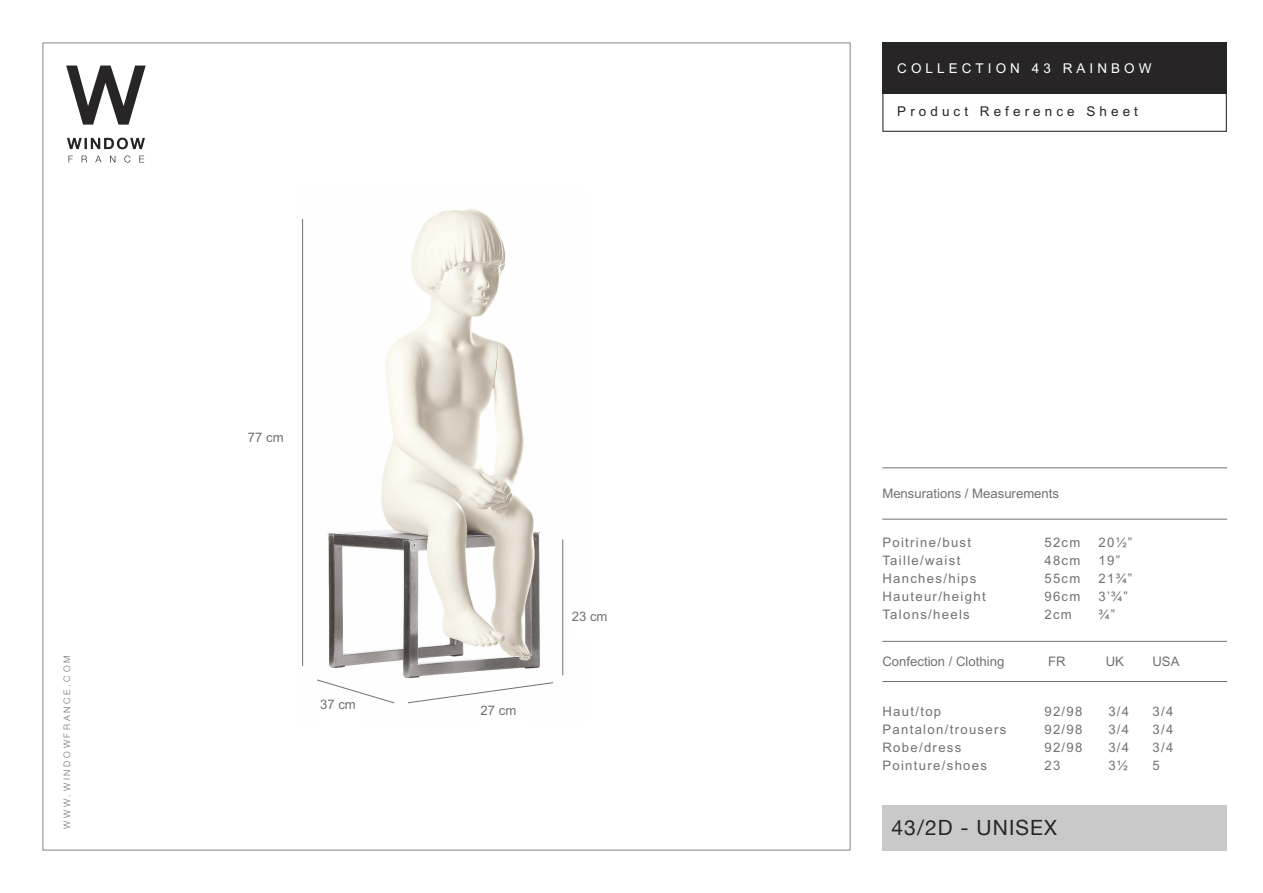
<style>
.page{position:relative;width:1263px;height:893px;background:#fff}
.page>*{position:absolute;margin:0;border:0;box-sizing:border-box;transform-origin:0 0}
.t1{font:21px "Helvetica Neue";letter-spacing:.05em;color:#272526}
.t2{font:13.5px "Arial";letter-spacing:.3em;color:#272526}
.t3{font:13.5px "Arial";letter-spacing:.3em;color:#fff}
.t4{font:13.2px "Arial";letter-spacing:.1em;color:#727172}
.t5{font:13.2px "Arial";color:#727172}
.t6{font:300 9px "Helvetica Neue LT Std";letter-spacing:.3em;color:#727172}
</style>
<div class="page">
<div style="left:882px;top:43px;width:345px;height:51px;background:#272526"></div>
<div style="left:882px;top:43px;width:345px;height:89px;border:1px solid #272526"></div>
<div style="left:882px;top:805px;width:345px;height:45px;background:#c9c9c9"></div>
<img style="left:302px;top:209px;width:262px;height:495px">
<hr style="left:302px;top:219px;width:1px;height:447px;background:#727172">
<svg style="left:317px;top:680px;width:77px;height:23px"></svg>
<svg style="left:408px;top:682px;width:145px;height:21px"></svg>
<hr style="left:562px;top:539px;width:1px;height:136px;background:#727172">
<div style="left:320px;top:699px;width:45px;height:28px;background:#fff"></div>
<hr style="left:882px;top:519px;width:345px;height:1px;background:#727172">
<hr style="left:882px;top:468px;width:345px;height:1px;background:#727172">
<hr style="left:882px;top:681px;width:345px;height:1px;background:#727172">
<hr style="left:882px;top:641px;width:345px;height:1px;background:#727172">
<svg style="left:66px;top:66px;width:80px;height:59px"></svg>
<svg style="left:69px;top:156px;width:4px;height:6px"></svg>
<svg style="left:82px;top:156px;width:5px;height:6px"></svg>
<svg style="left:95px;top:156px;width:6px;height:6px"></svg>
<svg style="left:110px;top:156px;width:5px;height:6px"></svg>
<svg style="left:124px;top:156px;width:6px;height:7px"></svg>
<svg style="left:139px;top:156px;width:5px;height:6px"></svg>
<svg style="left:67px;top:137px;width:78px;height:12px"></svg>
<p class="t6" style="left:64px;top:828px;width:174px;rotate:-90deg">WWW.WINDOWFRANCE.COM</p>
<p class="t4" style="left:248px;top:430px;width:37px">77 cm</p>
<p class="t4" style="left:320px;top:696px;width:37px">37 cm</p>
<p class="t4" style="left:481px;top:702px;width:37px">27 cm</p>
<p class="t4" style="left:572px;top:609px;width:37px">23 cm</p>
<p class="t3" style="left:897px;top:61px;width:256px">COLLECTION 43 RAINBOW</p>
<p class="t2" style="left:897px;top:104px;width:242px">Product Reference Sheet</p>
<p class="t5" style="left:882px;top:485px;width:178px">Mensurations / Measurements</p>
<p class="t4" style="left:882px;top:535px;width:90px">Poitrine/bust</p>
<p class="t4" style="left:1044px;top:535px;width:38px">52cm</p>
<p class="t4" style="left:1098px;top:535px;width:35px">20½”</p>
<p class="t4" style="left:882px;top:553px;width:79px">Taille/waist</p>
<p class="t4" style="left:1044px;top:553px;width:38px">48cm</p>
<p class="t4" style="left:1098px;top:553px;width:23px">19”</p>
<p class="t4" style="left:882px;top:571px;width:96px">Hanches/hips</p>
<p class="t4" style="left:1044px;top:571px;width:38px">55cm</p>
<p class="t4" style="left:1098px;top:571px;width:35px">21¾”</p>
<p class="t4" style="left:882px;top:589px;width:105px">Hauteur/height</p>
<p class="t4" style="left:1044px;top:589px;width:38px">96cm</p>
<p class="t4" style="left:1098px;top:589px;width:31px">3’¾”</p>
<p class="t4" style="left:882px;top:607px;width:89px">Talons/heels</p>
<p class="t4" style="left:1044px;top:607px;width:29px">2cm</p>
<p class="t4" style="left:1098px;top:607px;width:18px">¾”</p>
<p class="t5" style="left:882px;top:654px;width:123px">Confection / Clothing</p>
<p class="t4" style="left:1048px;top:654px;width:19px">FR</p>
<p class="t4" style="left:1106px;top:654px;width:20px">UK</p>
<p class="t4" style="left:1152px;top:654px;width:29px">USA</p>
<p class="t4" style="left:882px;top:704px;width:60px">Haut/top</p>
<p class="t4" style="left:1044px;top:704px;width:40px">92/98</p>
<p class="t4" style="left:1108px;top:704px;width:22px">3/4</p>
<p class="t4" style="left:1152px;top:704px;width:22px">3/4</p>
<p class="t4" style="left:882px;top:722px;width:125px">Pantalon/trousers</p>
<p class="t4" style="left:1044px;top:722px;width:40px">92/98</p>
<p class="t4" style="left:1108px;top:722px;width:22px">3/4</p>
<p class="t4" style="left:1152px;top:722px;width:22px">3/4</p>
<p class="t4" style="left:882px;top:740px;width:81px">Robe/dress</p>
<p class="t4" style="left:1044px;top:740px;width:40px">92/98</p>
<p class="t4" style="left:1108px;top:740px;width:22px">3/4</p>
<p class="t4" style="left:1152px;top:740px;width:22px">3/4</p>
<p class="t4" style="left:882px;top:758px;width:106px">Pointure/shoes</p>
<p class="t4" style="left:1044px;top:758px;width:17px">23</p>
<p class="t4" style="left:1108px;top:758px;width:21px">3½</p>
<p class="t4" style="left:1152px;top:758px;width:9px">5</p>
<h1 class="t1" style="left:891px;top:815px;width:167px">43/2D - UNISEX</h1>
</div>
